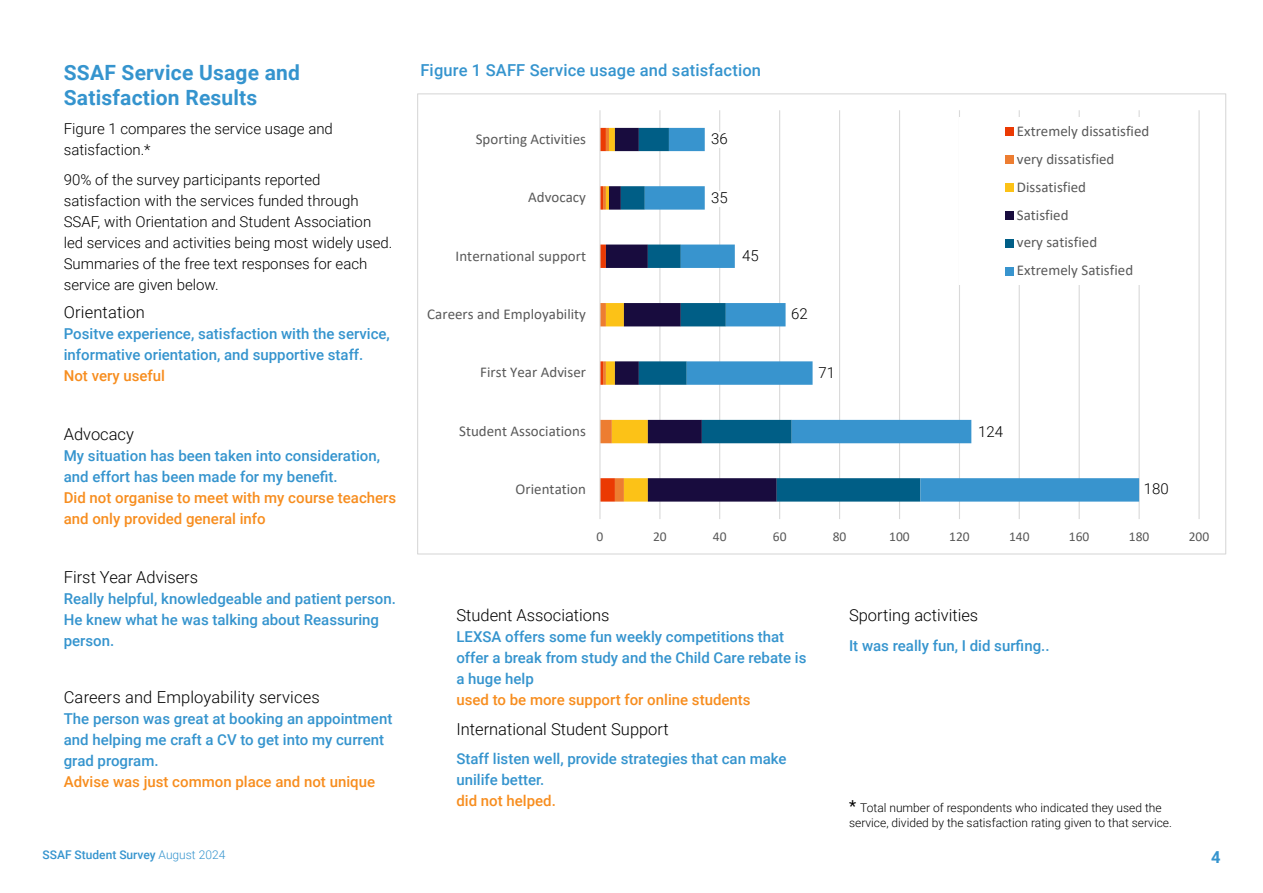
<style>
.page{position:relative;width:1263px;height:893px;background:#fff}
.page>*{position:absolute;margin:0;border:0;box-sizing:border-box;transform-origin:0 0}
.t1{font:700 21px/25.2px "Roboto";letter-spacing:.01em;color:#3594ce}
.t2{font:300 16.5px "Roboto";color:#000}
.t3{font:500 16.5px "Roboto";letter-spacing:.01em;color:#3594ce}
.t4{font:700 16.5px "Roboto";color:#3594ce}
.t5{font:500 15px/21px "Roboto";color:#3594ce}
.t6{font:300 15px/21px "Roboto";color:#000}
.t7{font:15px/27.9px "Calibri";color:#595959}
.t8{font:500 15px/21px "Roboto";color:#f78d1e}
.t9{font:13.5px "Calibri";color:#595959}
.t10{font:300 12px/15px "Roboto";color:#000}
.t11{font:500 12px "Roboto";color:#3594ce}
.s1{font-weight:400;font-size:16.5px}
.s2{font-weight:300}
</style>
<div class="page">
<hr style="left:659px;top:110px;width:1px;height:409px;background:#d9d9d9">
<hr style="left:719px;top:110px;width:1px;height:409px;background:#d9d9d9">
<hr style="left:779px;top:110px;width:1px;height:409px;background:#d9d9d9">
<hr style="left:839px;top:110px;width:1px;height:409px;background:#d9d9d9">
<hr style="left:899px;top:110px;width:1px;height:409px;background:#d9d9d9">
<hr style="left:959px;top:110px;width:1px;height:409px;background:#d9d9d9">
<hr style="left:1019px;top:110px;width:1px;height:409px;background:#d9d9d9">
<hr style="left:1079px;top:110px;width:1px;height:409px;background:#d9d9d9">
<hr style="left:1138px;top:110px;width:2px;height:409px;background:#d9d9d9">
<hr style="left:1198px;top:110px;width:2px;height:409px;background:#d9d9d9">
<svg style="left:600px;top:128px;width:6px;height:374px"></svg>
<svg style="left:606px;top:128px;width:15px;height:374px"></svg>
<svg style="left:621px;top:128px;width:24px;height:374px"></svg>
<svg style="left:645px;top:128px;width:494px;height:374px"></svg>
<hr style="left:599px;top:110px;width:1px;height:409px;background:#d9d9d9">
<div style="left:959px;top:118px;width:235px;height:167px;background:#fff"></div>
<div style="left:1005px;top:128px;width:8px;height:8px;background:#eb3a03"></div>
<div style="left:1005px;top:155px;width:8px;height:9px;background:#ed7d31"></div>
<div style="left:1005px;top:183px;width:8px;height:8px;background:#fcc217"></div>
<div style="left:1005px;top:211px;width:8px;height:8px;background:#180c3e"></div>
<div style="left:1005px;top:239px;width:8px;height:8px;background:#005e86"></div>
<div style="left:1005px;top:267px;width:8px;height:8px;background:#3894ce"></div>
<div style="left:711px;top:191px;width:31px;height:16px;background:#fff"></div>
<div style="left:711px;top:133px;width:31px;height:15px;background:#fff"></div>
<h1 class="t1" style="left:64px;top:59px;width:238px">SSAF Service Usage and<br>Satisfaction Results</h1>
<p class="t6" style="left:64px;top:118px;width:271px">Figure 1 compares the service usage and satisfaction.*</p>
<p class="t6" style="left:64px;top:168px;width:330px">90% of the survey participants reported satisfaction with the services funded through SSAF, with Orientation and Student Association led services and activities being most widely used.<br>Summaries of the free text responses for each service are given below.</p>
<p class="t2" style="left:64px;top:301px;width:83px">Orientation</p>
<p class="t5" style="left:64px;top:323px;width:328px">Positve experience, satisfaction with the service, informative orientation, and supportive staff.</p>
<p class="t8" style="left:64px;top:365px;width:103px">Not very useful</p>
<p class="t2" style="left:64px;top:423px;width:72px">Advocacy</p>
<p class="t5" style="left:64px;top:445px;width:318px">My situation has been taken into consideration, and effort has been made for my benefit.</p>
<p class="t8" style="left:64px;top:487px;width:334px">Did not organise to meet with my course teachers and only provided general info</p>
<p class="t2" style="left:64px;top:566px;width:136px">First Year Advisers</p>
<p class="t5" style="left:64px;top:588px;width:334px">Really helpful, knowledgeable and patient person.<br>He knew what he was talking about Reassuring person.</p>
<p class="t2" style="left:64px;top:685px;width:257px">Careers and Employability services</p>
<p class="t5" style="left:64px;top:707px;width:330px">The person was great at booking an appointment and helping me craft a CV to get into my current grad program.</p>
<p class="t8" style="left:64px;top:770px;width:313px">Advise was just common place and not unique</p>
<p class="t3" style="left:420px;top:59px;width:342px">Figure 1 SAFF Service usage and satisfaction</p>
<p class="t7" style="left:476px;top:124px;width:112px">Sporting Activities</p>
<p class="t7" style="left:1017px;top:117px;width:134px">Extremely dissatisfied very dissatisfied<br>Dissatisfied<br>Satisfied<br>very satisfied<br>Extremely Satisfied</p>
<p class="t6" style="left:711px;top:127px;width:18px">36</p>
<p class="t6" style="left:711px;top:186px;width:18px">35</p>
<p class="t7" style="left:528px;top:183px;width:59px">Advocacy</p>
<p class="t7" style="left:456px;top:241px;width:132px">International support</p>
<p class="t6" style="left:742px;top:245px;width:18px">45</p>
<p class="t7" style="left:427px;top:300px;width:160px">Careers and Employability</p>
<p class="t7" style="left:480px;top:358px;width:107px">First Year Adviser</p>
<p class="t6" style="left:791px;top:303px;width:18px">62</p>
<p class="t6" style="left:818px;top:361px;width:18px">71</p>
<p class="t7" style="left:459px;top:416px;width:128px">Student Associations</p>
<p class="t6" style="left:978px;top:421px;width:26px">124</p>
<p class="t7" style="left:516px;top:475px;width:72px">Orientation</p>
<p class="t6" style="left:1144px;top:477px;width:26px">180</p>
<p class="t9" style="left:596px;top:527px;width:8px">0</p>
<p class="t9" style="left:653px;top:527px;width:15px">20</p>
<p class="t9" style="left:713px;top:527px;width:15px">40</p>
<p class="t9" style="left:773px;top:527px;width:15px">60</p>
<p class="t9" style="left:833px;top:527px;width:15px">80</p>
<p class="t9" style="left:889px;top:527px;width:22px">100</p>
<p class="t9" style="left:949px;top:527px;width:22px">120</p>
<p class="t9" style="left:1009px;top:527px;width:22px">140</p>
<p class="t9" style="left:1069px;top:527px;width:22px">160</p>
<p class="t9" style="left:1129px;top:527px;width:22px">180</p>
<p class="t9" style="left:1189px;top:527px;width:22px">200</p>
<p class="t2" style="left:456px;top:604px;width:155px">Student Associations</p>
<p class="t5" style="left:456px;top:626px;width:352px">LEXSA offers some fun weekly competitions that offer a break from study and the Child Care rebate is a huge help</p>
<p class="t8" style="left:456px;top:689px;width:296px">used to be more support for online students</p>
<p class="t2" style="left:456px;top:717px;width:214px">International Student Support</p>
<p class="t5" style="left:456px;top:748px;width:332px">Staff listen well, provide strategies that can make unilife better.</p>
<p class="t8" style="left:456px;top:790px;width:101px">did not helped.</p>
<p class="t2" style="left:849px;top:604px;width:131px">Sporting activities</p>
<p class="t5" style="left:849px;top:635px;width:202px">It was really fun, I did surfing..</p>
<p class="t10" style="left:849px;top:800px;width:324px"><span class="s1">*</span> Total number of respondents who indicated they used the service, divided by the satisfaction rating given to that service.</p>
<p class="t11" style="left:43px;top:847px;width:184px">SSAF Student Survey <span class="s2">August 2024</span></p>
<p class="t4" style="left:1211px;top:845px;width:11px">4</p>
</div>
